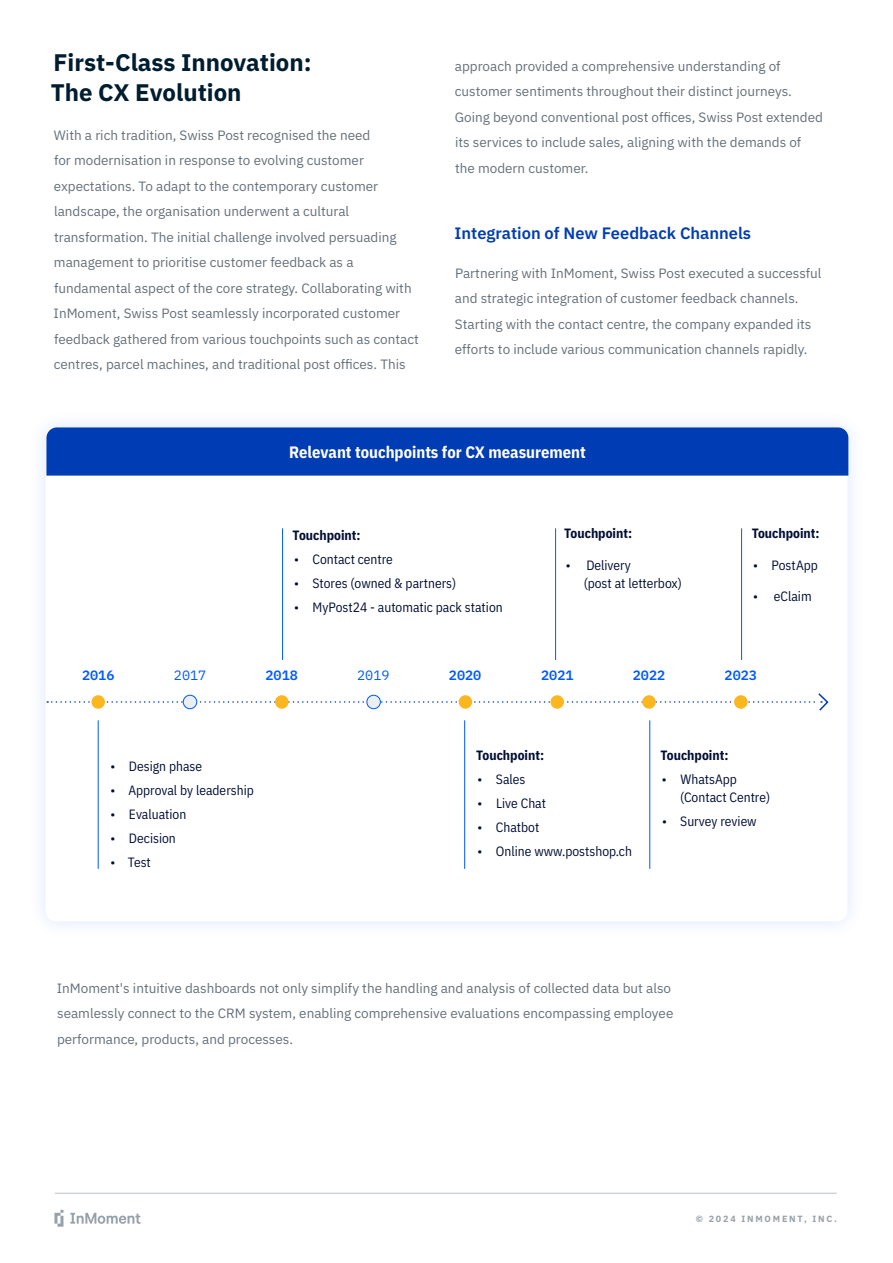
<style>
.page{position:relative;width:893px;height:1263px;background:#fff}
.page>*{position:absolute;margin:0;border:0;box-sizing:border-box;transform-origin:0 0}
.t1{font:700 24px/30px "IBM Plex Sans";color:#001d30}
.t2{font:700 16.5px "IBM Plex Sans Cond";color:#fff}
.t3{font:600 16.5px "IBM Plex Sans";color:#003cb3}
.t4{font:13.5px/25.5px "IBM Plex Sans";color:#646f79}
.t5{font:13.5px/18px "IBM Plex Sans Cond";color:#000d33}
.t6{font:700 13.5px "IBM Plex Sans Cond";color:#000d33}
.t7{font:600 13.5px "IBM Plex Mono";color:#0059ff}
.t8{font:13.5px "IBM Plex Mono";color:#0059ff}
.t9{font:700 9px "IBM Plex Sans";letter-spacing:.2em;color:#96a1ab}
</style>
<div class="page">
<svg style="left:54px;top:1210px;width:9px;height:16px"></svg>
<svg style="left:70px;top:1213px;width:70px;height:11px"></svg>
<hr style="left:55px;top:1192px;width:781px;height:2px;background:#cfd4d9">
<div style="left:27px;top:409px;width:839px;height:530px;background:#fafbff"></div>
<div style="left:46px;top:427px;width:801px;height:494px;background:#fff;border-radius:10px"></div>
<hr style="left:98px;top:720px;width:1px;height:149px;background:#0058ff">
<hr style="left:464px;top:720px;width:1px;height:149px;background:#0058ff">
<hr style="left:649px;top:720px;width:1px;height:149px;background:#0058ff">
<hr style="left:282px;top:528px;width:1px;height:132px;background:#0058ff">
<hr style="left:555px;top:528px;width:1px;height:132px;background:#0058ff">
<hr style="left:741px;top:528px;width:1px;height:132px;background:#0058ff">
<svg style="left:47px;top:693px;width:782px;height:18px"></svg>
<div style="left:46px;top:427px;width:802px;height:49px;background:#003cb3"></div>
<h1 class="t1" style="left:51px;top:46px;width:262px">First-Class Innovation:<br>The CX Evolution</h1>
<p class="t4" style="left:54px;top:121px;width:367px">With a rich tradition, Swiss Post recognised the need<br>for modernisation in response to evolving customer expectations. To adapt to the contemporary customer landscape, the organisation underwent a cultural transformation. The initial challenge involved persuading management to prioritise customer feedback as a fundamental aspect of the core strategy. Collaborating with InMoment, Swiss Post seamlessly incorporated customer feedback gathered from various touchpoints such as contact centres, parcel machines, and traditional post offices. This</p>
<p class="t4" style="left:455px;top:52px;width:370px">approach provided a comprehensive understanding of customer sentiments throughout their distinct journeys.<br>Going beyond conventional post offices, Swiss Post extended its services to include sales, aligning with the demands of the modern customer.</p>
<p class="t3" style="left:455px;top:221px;width:298px">Integration of New Feedback Channels</p>
<p class="t4" style="left:455px;top:259px;width:368px">Partnering with InMoment, Swiss Post executed a successful and strategic integration of customer feedback channels.<br>Starting with the contact centre, the company expanded its efforts to include various communication channels rapidly.</p>
<p class="t7" style="left:82px;top:665px;width:34px">2016</p>
<p class="t2" style="left:289px;top:439px;width:298px">Relevant touchpoints for CX measurement</p>
<p class="t6" style="left:293px;top:524px;width:69px">Touchpoint:</p>
<p class="t5" style="left:294px;top:549px;width:100px">• Contact centre</p>
<p class="t5" style="left:294px;top:573px;width:164px">• Stores (owned &amp; partners)</p>
<p class="t5" style="left:294px;top:597px;width:210px">• MyPost24 - automatic pack station</p>
<p class="t6" style="left:564px;top:523px;width:69px">Touchpoint:</p>
<p class="t5" style="left:584px;top:555px;width:100px;text-indent:-18px">• Delivery<br>(post at letterbox)</p>
<p class="t6" style="left:752px;top:523px;width:69px">Touchpoint:</p>
<p class="t5" style="left:753px;top:555px;width:66px">• PostApp</p>
<p class="t5" style="left:753px;top:586px;width:60px">• eClaim</p>
<p class="t8" style="left:174px;top:665px;width:34px">2017</p>
<p class="t7" style="left:265px;top:665px;width:34px">2018</p>
<p class="t8" style="left:357px;top:665px;width:34px">2019</p>
<p class="t7" style="left:449px;top:665px;width:34px">2020</p>
<p class="t7" style="left:541px;top:665px;width:34px">2021</p>
<p class="t7" style="left:633px;top:665px;width:34px">2022</p>
<p class="t7" style="left:725px;top:665px;width:34px">2023</p>
<p class="t5" style="left:111px;top:756px;width:93px">• Design phase</p>
<p class="t5" style="left:111px;top:780px;width:145px">• Approval by leadership</p>
<p class="t5" style="left:111px;top:804px;width:77px">• Evaluation</p>
<p class="t5" style="left:111px;top:828px;width:67px">• Decision</p>
<p class="t5" style="left:111px;top:852px;width:42px">• Test</p>
<p class="t6" style="left:476px;top:745px;width:69px">Touchpoint:</p>
<p class="t5" style="left:478px;top:769px;width:49px">• Sales</p>
<p class="t5" style="left:478px;top:793px;width:70px">• Live Chat</p>
<p class="t5" style="left:478px;top:817px;width:63px">• Chatbot</p>
<p class="t5" style="left:478px;top:841px;width:156px">• Online www.postshop.ch</p>
<p class="t6" style="left:660px;top:745px;width:69px">Touchpoint:</p>
<p class="t5" style="left:680px;top:769px;width:92px;text-indent:-18px">• WhatsApp (Contact Centre)</p>
<p class="t5" style="left:662px;top:811px;width:96px">• Survey review</p>
<p class="t4" style="left:57px;top:974px;width:618px">InMoment's intuitive dashboards not only simplify the handling and analysis of collected data but also seamlessly connect to the CRM system, enabling comprehensive evaluations encompassing employee performance, products, and processes.</p>
<p class="t9" style="left:696px;top:1211px;width:143px">© 2024 INMOMENT, INC.</p>
</div>
